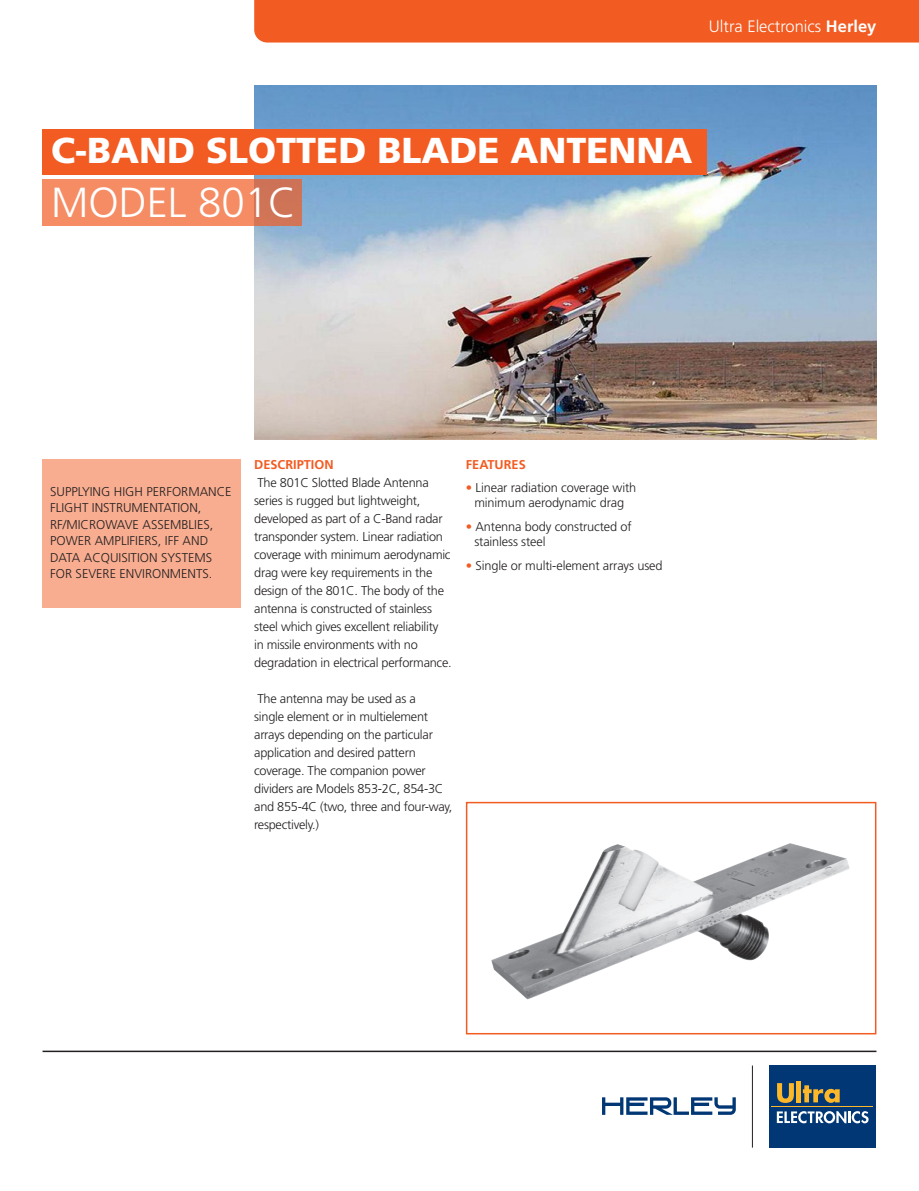
<style>
.page{position:relative;width:919px;height:1191px;background:#fff}
.page>*{position:absolute;margin:0;border:0;box-sizing:border-box;transform-origin:0 0}
.t1{font:300 42px "Frutiger LT Std";color:#fff}
.t2{font:900 36px "Frutiger LT Std";color:#fff}
.t3{font:300 16.5px "Frutiger LT Std";color:#fff}
.Decription_Body{font:300 12.75px/18px "Frutiger LT Std";letter-spacing:-.02em;color:#231f20}
.Decription_Body-2{font:300 12.75px/16.5px "Frutiger LT Std";color:#231f20}
.Features{font:300 12.75px/15px "Frutiger LT Std";letter-spacing:-.01em;color:#231f20;text-align:center}
.Decription_Body-3{font:700 12.75px "Frutiger LT Std";color:#f25b21}
.s1{font-weight:700}
.s2{color:#f25b21}
</style>
<div class="page">
<img style="left:254px;top:85px;width:622px;height:355px">
<div style="left:254px;top:0;width:664px;height:43px;background:#f25b21"></div>
<div style="left:43px;top:129px;width:664px;height:45px;background:#f25b21"></div>
<svg style="left:43px;top:179px;width:259px;height:46px;fill:#f58c64"></svg>
<hr style="left:43px;top:1050px;width:833px;height:2px;background:#231f20">
<svg style="left:602px;top:1097px;width:133px;height:17px"></svg>
<div style="left:769px;top:1065px;width:106px;height:82px;background:#013775"></div>
<svg style="left:776px;top:1111px;width:92px;height:12px"></svg>
<svg style="left:777px;top:1083px;width:16px;height:20px"></svg>
<hr style="left:796px;top:1081px;width:4px;height:21px;background:#fcb828">
<svg style="left:802px;top:1085px;width:37px;height:17px"></svg>
<hr style="left:771px;top:1106px;width:102px;height:1px;background:#fcb828">
<hr style="left:752px;top:1065px;width:1px;height:82px;background:#231f20">
<div style="left:43px;top:459px;width:198px;height:149px;background:#f8ad90"></div>
<img style="left:491px;top:843px;width:358px;height:156px">
<div style="left:466px;top:802px;width:410px;height:232px;border:2px solid #f25b21"></div>
<p class="t3" style="left:708px;top:16px;width:169px">Ultra Electronics <span class="s1">Herley</span></p>
<p class="t2" style="left:51px;top:129px;width:643px">C-BAND SLOTTED BLADE ANTENNA</p>
<p class="t1" style="left:51px;top:178px;width:247px">MODEL 801C</p>
<p class="Decription_Body-2" style="left:50px;top:483px;width:183px">SUPPLYING HIGH PERFORMANCE<br>FLIGHT INSTRUMENTATION,<br>RF/MICROWAVE ASSEMBLIES,<br>POWER AMPLIFIERS, IFF AND<br>DATA ACQUISITION SYSTEMS<br>FOR SEVERE ENVIRONMENTS.</p>
<p class="Decription_Body-3" style="left:254px;top:457px;width:81px">DESCRIPTION</p>
<p class="Decription_Body" style="left:254px;top:474px;width:199px">The 801C Slotted Blade Antenna series is rugged but lightweight, developed as part of a C-Band radar transponder system. Linear radiation coverage with minimum aerodynamic drag were key requirements in the design of the 801C. The body of the antenna is constructed of stainless steel which gives excellent reliability<br>in missile environments with no degradation in electrical performance.</p>
<p class="Decription_Body" style="left:254px;top:690px;width:199px">The antenna may be used as a<br>single element or in multielement arrays depending on the particular application and desired pattern coverage. The companion power dividers are Models 853-2C, 854-3C and 855-4C (two, three and four-way, respectively.)</p>
<p class="Decription_Body-3" style="left:466px;top:457px;width:61px">FEATURES</p>
<p class="Features" style="left:466px;top:481px;width:172px"><span class="s2">•</span> Linear radiation coverage with minimum aerodynamic drag</p>
<p class="Features" style="left:474px;top:519px;width:159px;text-align:left;text-indent:-9px"><span class="s2">•</span> Antenna body constructed of stainless steel</p>
<p class="Features" style="left:466px;top:558px;width:198px"><span class="s2">•</span> Single or multi-element arrays used</p>
</div>
